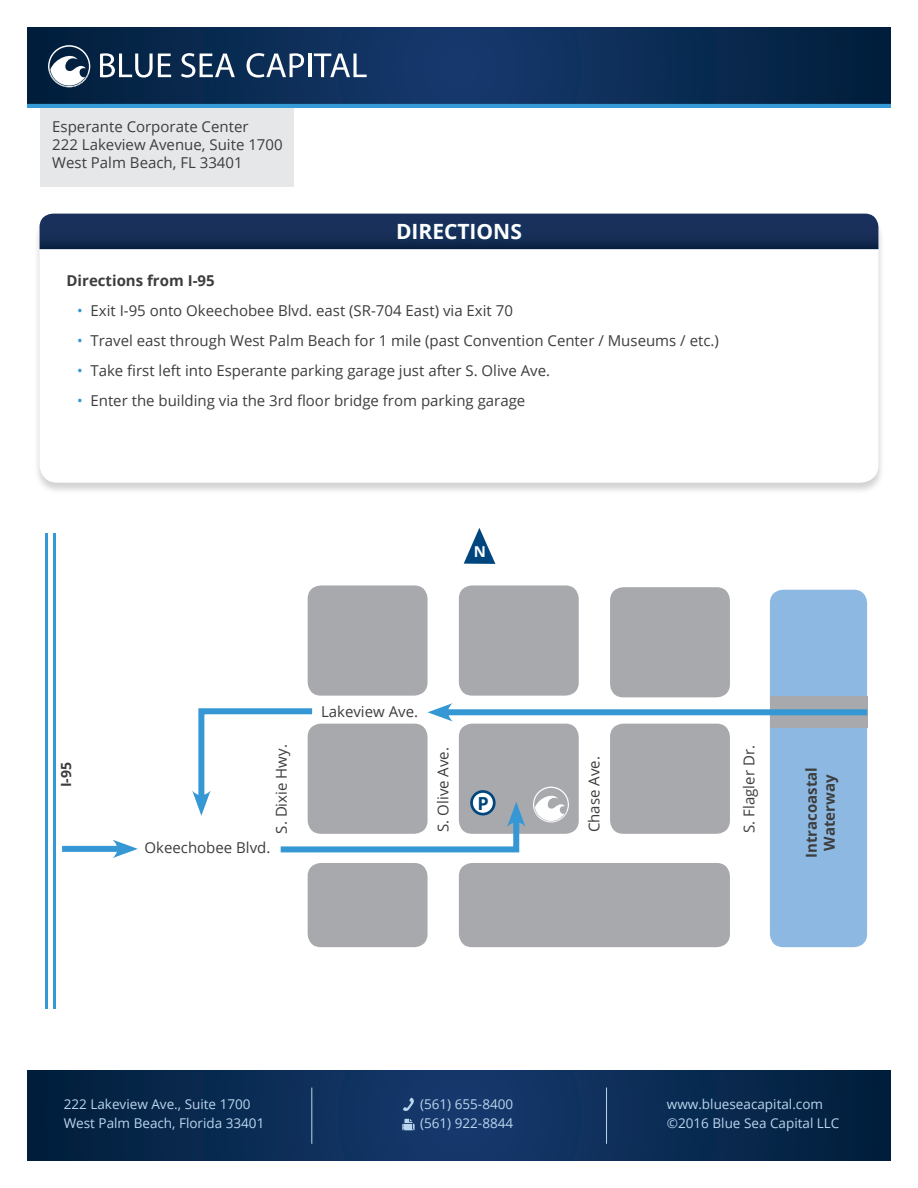
<style>
.page{position:relative;width:918px;height:1188px;background:#fff}
.page>*{position:absolute;margin:0;border:0;box-sizing:border-box;transform-origin:0 0}
.t1{font:700 21px "Open Sans";color:#fff}
.t2{font:700 18px "Open Sans";color:#00467e}
.t3{font:15px/18px "Open Sans";color:#3d3d3d}
.t4{font:700 15px/18px "Open Sans";color:#3d3d3d;text-align:center}
.t5{font:700 15px "Open Sans";color:#fff}
.t6{font:700 14.1px "Open Sans";color:#3d3d3d}
.t7{font:13.5px/19.2px "Open Sans";color:#bbd5ee}
.s1{color:#3597d3}
</style>
<div class="page">
<svg style="left:27px;top:27px;width:864px;height:77px;background:#0b2b54"></svg>
<hr style="left:27px;top:104px;width:864px;height:4px;background:#359bd6">
<svg style="left:100px;top:53px;width:71px;height:25px"></svg>
<svg style="left:181px;top:53px;width:54px;height:25px"></svg>
<svg style="left:247px;top:53px;width:57px;height:25px"></svg>
<hr style="left:308px;top:54px;width:3px;height:23px;background:#fff">
<svg style="left:314px;top:54px;width:53px;height:23px"></svg>
<svg style="left:48px;top:45px;width:42px;height:43px"></svg>
<svg style="left:27px;top:1070px;width:864px;height:91px;background:#0a2b53"></svg>
<hr style="left:311px;top:1088px;width:1px;height:56px;background:#bbd5ee">
<hr style="left:606px;top:1088px;width:1px;height:56px;background:#bbd5ee">
<svg style="left:402px;top:1119px;width:13px;height:11px"></svg>
<svg style="left:403px;top:1097px;width:11px;height:15px"></svg>
<div style="left:40px;top:108px;width:254px;height:79px;background:#e6e7e9"></div>
<div style="left:770px;top:590px;width:97px;height:357px;background:#8cb8e2;border-radius:13px"></div>
<div style="left:34px;top:214px;width:851px;height:280px;background:#231f20;opacity:.2"></div>
<div style="left:40px;top:214px;width:838px;height:269px;background:#fff;border-radius:18px"></div>
<svg style="left:40px;top:214px;width:838px;height:35px;background:#152d55"></svg>
<div style="left:459px;top:585px;width:120px;height:111px;background:#a8a9ad;border-radius:13px"></div>
<div style="left:770px;top:697px;width:97px;height:31px;background:#a8a9ad"></div>
<div style="left:610px;top:587px;width:120px;height:110px;background:#a8a9ad;border-radius:13px"></div>
<div style="left:459px;top:724px;width:120px;height:110px;background:#a8a9ad;border-radius:13px"></div>
<div style="left:610px;top:724px;width:120px;height:110px;background:#a8a9ad;border-radius:13px"></div>
<div style="left:308px;top:863px;width:120px;height:84px;background:#a8a9ad;border-radius:13px"></div>
<div style="left:459px;top:863px;width:271px;height:84px;background:#a8a9ad;border-radius:13px"></div>
<svg style="left:45px;top:533px;width:10px;height:476px"></svg>
<div style="left:308px;top:585px;width:120px;height:111px;background:#a8a9ad;border-radius:13px"></div>
<div style="left:395px;top:222px;width:131px;height:22px;background:#13315c"></div>
<svg style="left:464px;top:528px;width:31px;height:36px"></svg>
<div style="left:442px;top:709px;width:425px;height:6px;background:#3597d3"></div>
<div style="left:62px;top:846px;width:61px;height:6px;background:#3597d3"></div>
<svg style="left:113px;top:840px;width:25px;height:18px"></svg>
<svg style="left:533px;top:787px;width:36px;height:36px"></svg>
<svg style="left:192px;top:703px;width:333px;height:150px"></svg>
<p class="t3" style="left:52px;top:117px;width:232px">Esperante Corporate Center<br>222 Lakeview Avenue, Suite 1700<br>West Palm Beach, FL 33401</p>
<h1 class="t1" style="left:396px;top:217px;width:127px">DIRECTIONS</h1>
<p class="t4" style="left:67px;top:271px;width:150px">Directions from I-95</p>
<p class="t3" style="left:77px;top:301px;width:437px"><span class="s1">•</span> Exit I-95 onto Okeechobee Blvd. east (SR-704 East) via Exit 70</p>
<p class="t3" style="left:77px;top:331px;width:643px"><span class="s1">•</span> Travel east through West Palm Beach for 1 mile (past Convention Center / Museums / etc.)</p>
<p class="t3" style="left:77px;top:361px;width:475px"><span class="s1">•</span> Take first left into Esperante parking garage just after S. Olive Ave.</p>
<p class="t3" style="left:77px;top:391px;width:450px"><span class="s1">•</span> Enter the building via the 3rd floor bridge from parking garage</p>
<p class="t6" style="left:56px;top:787px;width:27px;rotate:-90deg">I-95</p>
<p class="t5" style="left:474px;top:541px;width:14px">N</p>
<p class="t3" style="left:272px;top:834px;width:91px;rotate:-90deg">S. Dixie Hwy.</p>
<p class="t3" style="left:145px;top:838px;width:127px">Okeechobee Blvd.</p>
<p class="t3" style="left:321px;top:702px;width:99px">Lakeview Ave.</p>
<p class="t3" style="left:434px;top:832px;width:86px;rotate:-90deg">S. Olive Ave.</p>
<p class="t3" style="left:585px;top:832px;width:77px;rotate:-90deg">Chase Ave.</p>
<p class="t3" style="left:740px;top:833px;width:89px;rotate:-90deg">S. Flagler Dr.</p>
<p class="t2" style="left:478px;top:791px;width:13px">P</p>
<p class="t4" style="left:802px;top:858px;width:92px;rotate:-90deg">Intracoastal<br>Waterway</p>
<p class="t7" style="left:64px;top:1094px;width:202px">222 Lakeview Ave., Suite 1700<br>West Palm Beach, Florida 33401</p>
<p class="t7" style="left:667px;top:1094px;width:174px">www.blueseacapital.com ©2016 Blue Sea Capital LLC</p>
<p class="t7" style="left:420px;top:1094px;width:95px">(561) 655-8400 (561) 922-8844</p>
</div>
